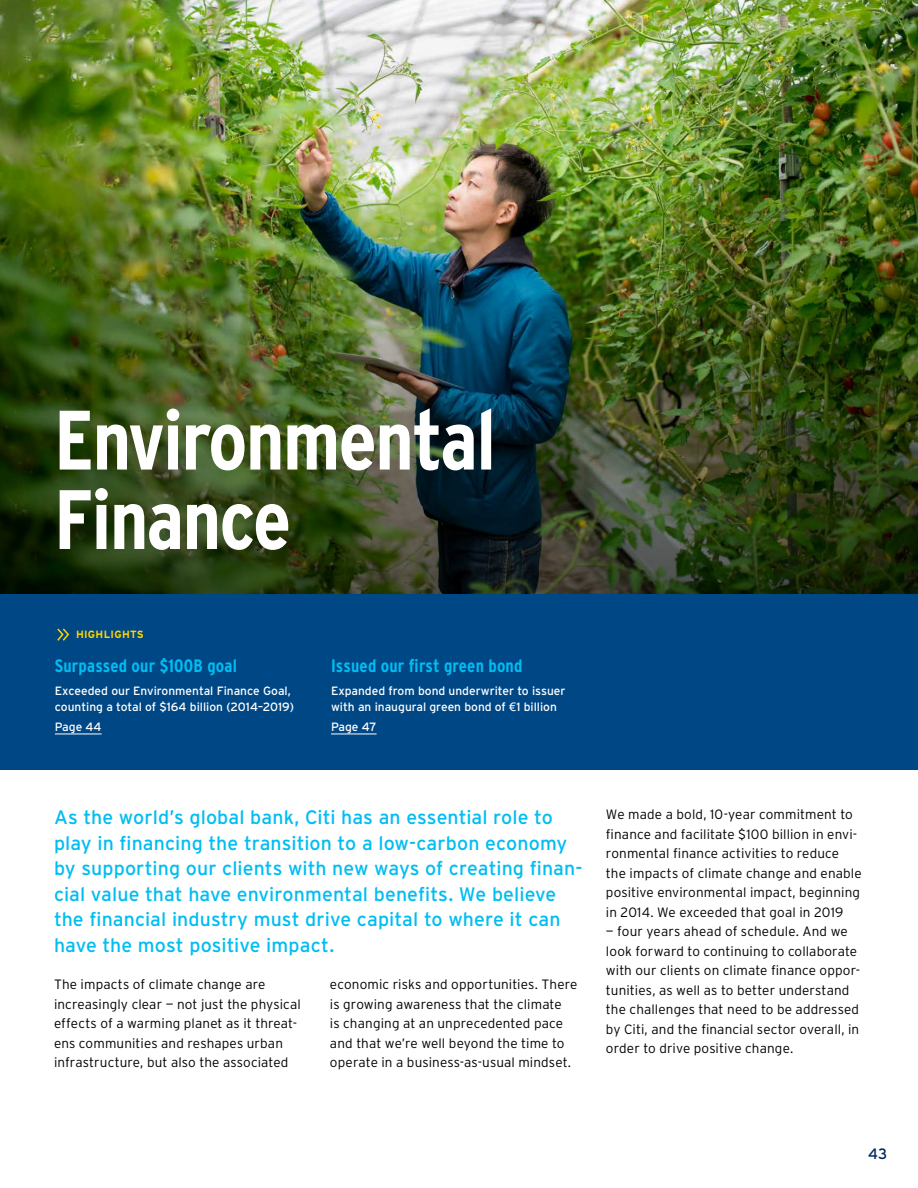
<style>
.page{position:relative;width:918px;height:1188px;background:#fff}
.page>*{position:absolute;margin:0;border:0;box-sizing:border-box;transform-origin:0 0}
.t1{font:700 condensed 84px/79.5px "Interstate";letter-spacing:-.02em;color:#fff}
.t2{font:19.5px/25.5px "Interstate";letter-spacing:.005em;color:#00bdf2}
.t3{font:700 condensed 18px "Interstate";letter-spacing:.01em;color:#00bdf2}
.t4{font:15px "Interstate";color:#002a5d}
.t5{font:300 13.5px/19.5px "Interstate";letter-spacing:.01em;color:#000}
.t6{font:12px/16.5px "Interstate";color:#fff}
.t7{font:700 10.5px "Interstate";letter-spacing:.025em;color:#ffd600}
.s1{font-family:"Avenir Next";font-weight:500}
</style>
<div class="page">
<img style="left:0;top:0;width:918px;height:594px">
<div style="left:0;top:594px;width:918px;height:176px;background:#004785"></div>
<hr style="left:55px;top:734px;width:47px;height:1px;background:#fff">
<hr style="left:331px;top:734px;width:46px;height:1px;background:#fff">
<svg style="left:57px;top:628px;width:12px;height:13px"></svg>
<h1 class="t1" style="left:54px;top:400px;width:443px">Environmental<br>Finance</h1>
<p class="t7" style="left:76px;top:628px;width:69px">HIGHLIGHTS</p>
<h3 class="t3" style="left:55px;top:656px;width:184px">Surpassed our $100B goal</h3>
<p class="t6" style="left:55px;top:682px;width:241px">Exceeded our Environmental Finance Goal, counting a total of $164 billion (2014–2019)</p>
<p class="t6" style="left:55px;top:718px;width:48px">Page 44</p>
<h3 class="t3" style="left:331px;top:656px;width:193px">Issued our first green bond</h3>
<p class="t6" style="left:331px;top:682px;width:236px">Expanded from bond underwriter to issuer with an inaugural green bond of <span class="s1">€</span>1 billion</p>
<p class="t6" style="left:331px;top:718px;width:47px">Page 47</p>
<p class="t2" style="left:54px;top:804px;width:530px">As the world’s global bank, Citi has an essential role to play in financing the transition to a low-carbon economy by supporting our clients with new ways of creating finan&shy;cial value that have environmental benefits. We believe the financial industry must drive capital to where it can have the most positive impact.</p>
<p class="t5" style="left:54px;top:975px;width:248px">The impacts of climate change are increasingly clear — not just the physical effects of a warming planet as it threat&shy;ens communities and reshapes urban infrastructure, but also the associated</p>
<p class="t5" style="left:330px;top:975px;width:249px">economic risks and opportunities. There is growing awareness that the climate<br>is changing at an unprecedented pace and that we’re well beyond the time to operate in a business-as-usual mindset.</p>
<p class="t5" style="left:606px;top:805px;width:257px">We made a bold, 10-year commitment to finance and facilitate $100 billion in envi&shy;ronmental finance activities to reduce the impacts of climate change and enable positive environmental impact, beginning in 2014. We exceeded that goal in 2019</p>
<p class="t5" style="left:606px;top:922px;width:256px">— four years ahead of schedule. And we look forward to continuing to collaborate with our clients on climate finance oppor&shy;tunities, as well as to better understand the challenges that need to be addressed by Citi, and the financial sector overall, in order to drive positive change.</p>
<p class="t4" style="left:868px;top:1145px;width:21px">43</p>
</div>
